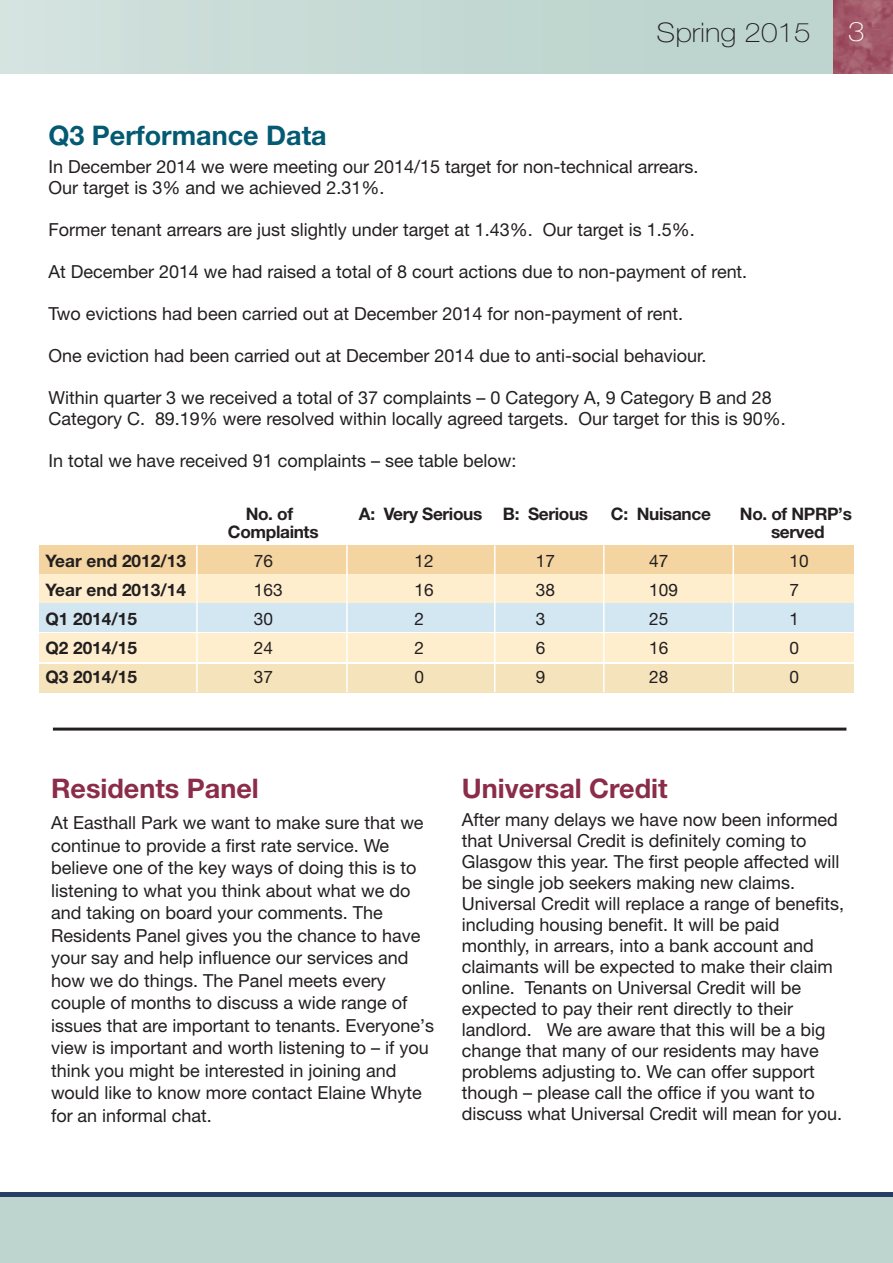
<style>
.page{position:relative;width:893px;height:1263px;background:#fff}
.page>*{position:absolute;margin:0;border:0;box-sizing:border-box;transform-origin:0 0}
.t1{font:700 27px "Helvetica Neue";color:#8b2d4a}
.t2{font:700 27px "Helvetica Neue";color:#035a72}
.t3{font:100 27px "Helvetica Neue";color:#231f20;scale:1.1 1}
.t4{font:100 27px "Helvetica Neue";color:#fff;scale:1.1 1}
.t5{font:18px/21px "Helvetica Neue";color:#231f20}
.t6{font:700 17.25px "Helvetica Neue";letter-spacing:-.02em;color:#231f20}
.t7{font:17.25px "Helvetica Neue";color:#231f20}
.t8{font:700 17.25px "Helvetica Neue";color:#231f20}
</style>
<div class="page">
<div style="left:0;top:1192px;width:893px;height:71px;background:#253e65"></div>
<div style="left:0;top:1197px;width:893px;height:66px;background:#bdd5ce"></div>
<img style="left:833px;top:0;width:60px;height:73px">
<div style="left:39px;top:545px;width:815px;height:29px;background:#f4d4a0"></div>
<div style="left:39px;top:574px;width:815px;height:28px;background:#feeecd"></div>
<div style="left:39px;top:633px;width:815px;height:29px;background:#feeecd"></div>
<div style="left:39px;top:664px;width:815px;height:29px;background:#f5e4bb"></div>
<div style="left:39px;top:603px;width:815px;height:29px;background:#d2e7f1"></div>
<hr style="left:196px;top:545px;width:2px;height:147px;background:#fff">
<hr style="left:346px;top:545px;width:2px;height:147px;background:#fff">
<hr style="left:494px;top:545px;width:1px;height:147px;background:#fff">
<hr style="left:603px;top:545px;width:2px;height:147px;background:#fff">
<hr style="left:732px;top:545px;width:2px;height:147px;background:#fff">
<hr style="left:53px;top:728px;width:793px;height:3px;background:#231f20">
<h1 class="t3" style="left:657px;top:23px;width:141px">Spring 2015</h1>
<h1 class="t4" style="left:848px;top:21px;width:17px">3</h1>
<h1 class="t2" style="left:48px;top:126px;width:280px">Q3 Performance Data</h1>
<p class="t5" style="left:48px;top:158px;width:651px">In December 2014 we were meeting our 2014/15 target for non-technical arrears.<br>Our target is 3% and we achieved 2.31%.</p>
<p class="t5" style="left:48px;top:221px;width:648px">Former tenant arrears are just slightly under target at 1.43%. Our target is 1.5%.</p>
<p class="t5" style="left:48px;top:263px;width:700px">At December 2014 we had raised a total of 8 court actions due to non-payment of rent.</p>
<p class="t5" style="left:48px;top:305px;width:636px">Two evictions had been carried out at December 2014 for non-payment of rent.</p>
<p class="t5" style="left:48px;top:347px;width:659px">One eviction had been carried out at December 2014 due to anti-social behaviour.</p>
<p class="t5" style="left:48px;top:389px;width:739px">Within quarter 3 we received a total of 37 complaints – 0 Category A, 9 Category B and 28<br>Category C. 89.19% were resolved within locally agreed targets. Our target for this is 90%.</p>
<p class="t5" style="left:48px;top:452px;width:470px">In total we have received 91 complaints – see table below:</p>
<p class="t6" style="left:246px;top:507px;width:49px">No. of</p>
<p class="t6" style="left:359px;top:507px;width:231px">A: Very Serious B: Serious</p>
<p class="t6" style="left:611px;top:507px;width:101px">C: Nuisance</p>
<p class="t6" style="left:740px;top:507px;width:114px">No. of NPRP’s</p>
<p class="t6" style="left:228px;top:525px;width:92px">Complaints</p>
<p class="t6" style="left:771px;top:525px;width:55px">served</p>
<p class="t8" style="left:45px;top:554px;width:142px">Year end 2012/13</p>
<p class="t7" style="left:254px;top:554px;width:21px">76</p>
<p class="t7" style="left:414px;top:554px;width:21px">12</p>
<p class="t7" style="left:536px;top:554px;width:21px">17</p>
<p class="t7" style="left:649px;top:554px;width:21px">47</p>
<p class="t7" style="left:789px;top:554px;width:21px">10</p>
<p class="t8" style="left:45px;top:583px;width:142px">Year end 2013/14</p>
<p class="t7" style="left:254px;top:583px;width:30px">163</p>
<p class="t7" style="left:414px;top:583px;width:21px">16</p>
<p class="t7" style="left:536px;top:583px;width:21px">38</p>
<p class="t7" style="left:649px;top:583px;width:30px">109</p>
<p class="t7" style="left:789px;top:583px;width:11px">7</p>
<p class="t6" style="left:45px;top:613px;width:93px">Q1 2014/15</p>
<p class="t7" style="left:254px;top:613px;width:21px">30</p>
<p class="t7" style="left:414px;top:613px;width:11px">2</p>
<p class="t7" style="left:536px;top:613px;width:11px">3</p>
<p class="t7" style="left:649px;top:613px;width:21px">25</p>
<p class="t7" style="left:789px;top:613px;width:11px">1</p>
<p class="t6" style="left:45px;top:642px;width:93px">Q2 2014/15</p>
<p class="t7" style="left:254px;top:642px;width:21px">24</p>
<p class="t7" style="left:414px;top:642px;width:11px">2</p>
<p class="t7" style="left:536px;top:642px;width:11px">6</p>
<p class="t7" style="left:649px;top:642px;width:21px">16</p>
<p class="t7" style="left:789px;top:642px;width:11px">0</p>
<p class="t6" style="left:45px;top:671px;width:93px">Q3 2014/15</p>
<p class="t7" style="left:254px;top:671px;width:21px">37</p>
<p class="t7" style="left:414px;top:671px;width:11px">0</p>
<p class="t7" style="left:536px;top:671px;width:11px">9</p>
<p class="t7" style="left:649px;top:671px;width:21px">28</p>
<p class="t7" style="left:789px;top:671px;width:11px">0</p>
<h1 class="t1" style="left:51px;top:779px;width:209px">Residents Panel</h1>
<p class="t5" style="left:51px;top:813px;width:385px;line-height:22.5px">At Easthall Park we want to make sure that we continue to provide a first rate service. We believe one of the key ways of doing this is to listening to what you think about what we do and taking on board your comments. The Residents Panel gives you the chance to have your say and help influence our services and how we do things. The Panel meets every couple of months to discuss a wide range of issues that are important to tenants. Everyone’s view is important and worth listening to – if you think you might be interested in joining and would like to know more contact Elaine Whyte for an informal chat.</p>
<h1 class="t1" style="left:462px;top:779px;width:207px">Universal Credit</h1>
<p class="t5" style="left:462px;top:811px;width:384px">After many delays we have now been informed that Universal Credit is definitely coming to Glasgow this year. The first people affected will be single job seekers making new claims.<br>Universal Credit will replace a range of benefits, including housing benefit. It will be paid monthly, in arrears, into a bank account and claimants will be expected to make their claim online. Tenants on Universal Credit will be expected to pay their rent directly to their landlord. We are aware that this will be a big change that many of our residents may have problems adjusting to. We can offer support though – please call the office if you want to discuss what Universal Credit will mean for you.</p>
</div>
